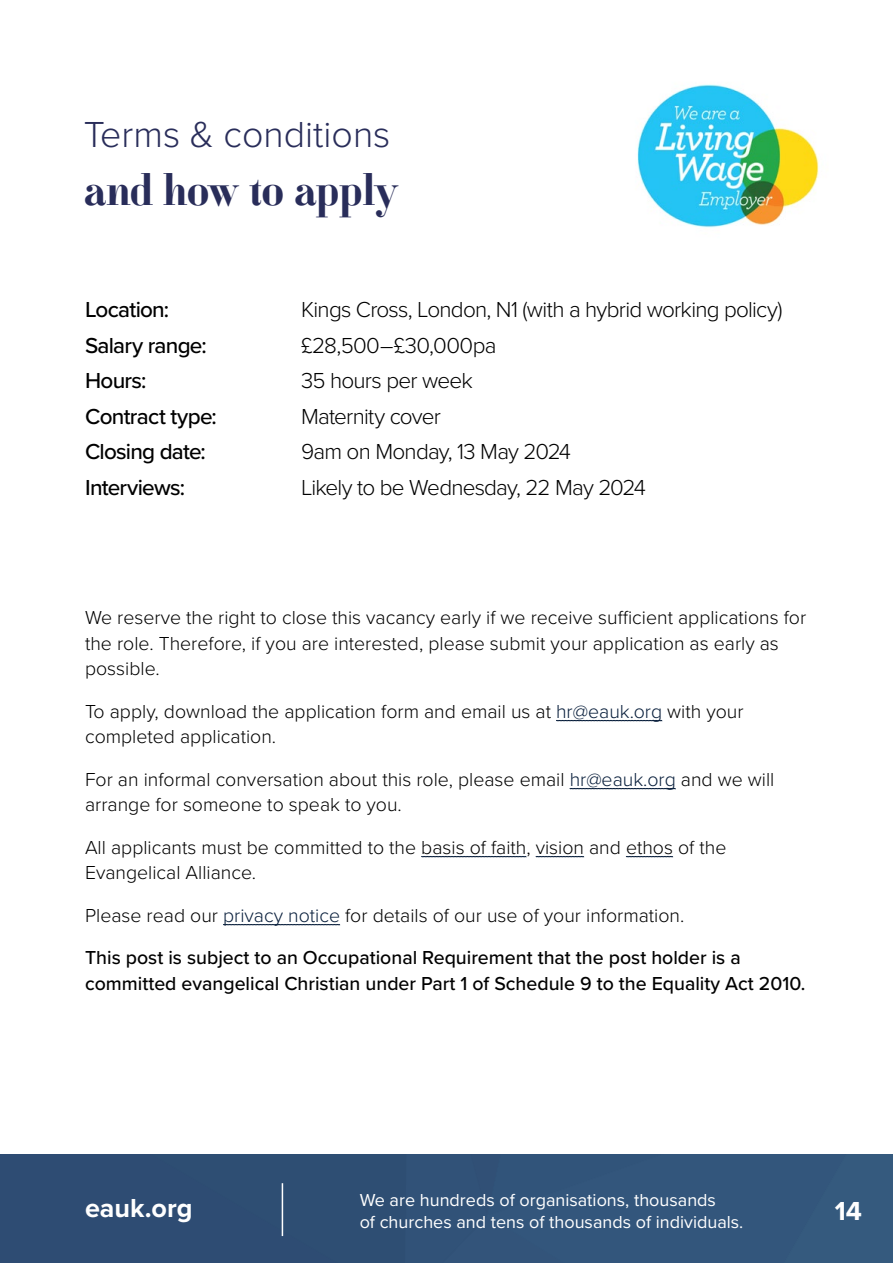
<style>
.page{position:relative;width:893px;height:1263px;background:#fff}
.page>*{position:absolute;margin:0;border:0;box-sizing:border-box;transform-origin:0 0}
.t1{font:46.5px "Waymar";letter-spacing:-.02em;color:#292d5a}
.t2{font:300 37.5px "Proxima Nova";color:#292d5a}
.t3{font:700 27px "Proxima Nova";color:#fff}
.t4{font:300 22.5px "Proxima Nova";letter-spacing:-.035em;color:#000}
.t5{font:500 22.5px "Proxima Nova";letter-spacing:-.03em;color:#000}
.t6{font:300 19.5px/25.5px "Proxima Nova";color:#000}
.t7{font:500 19.5px/42.5px "Proxima Nova";color:#000}
.t8{font:18px/21.6px "Proxima Nova";color:#fff}
.s1{color:#091f3c}
.s2{font-weight:300}
.s3{font-weight:300;color:#091f3c}
</style>
<div class="page">
<div style="left:0;top:1154px;width:893px;height:109px;background:#315278"></div>
<svg style="left:556px;top:720px;width:106px;height:1px"></svg>
<svg style="left:569px;top:788px;width:107px;height:1px"></svg>
<svg style="left:421px;top:856px;width:106px;height:1px"></svg>
<svg style="left:536px;top:856px;width:48px;height:1px"></svg>
<svg style="left:626px;top:856px;width:47px;height:1px"></svg>
<svg style="left:223px;top:924px;width:117px;height:1px"></svg>
<hr style="left:282px;top:1183px;width:1px;height:53px;background:#fff">
<img style="left:637px;top:84px;width:182px;height:144px">
<h2 class="t2" style="left:84px;top:106px;width:308px">Terms &amp; conditions</h2>
<h1 class="t1" style="left:84px;top:161px;width:317px">and how to apply</h1>
<p class="t5" style="left:85px;top:293px;width:86px">Location:</p>
<p class="t4" style="left:301px;top:293px;width:483px">Kings Cross, London, N1 (with a hybrid working policy)</p>
<p class="t5" style="left:85px;top:328px;width:123px">Salary range:</p>
<p class="t4" style="left:301px;top:328px;width:197px">£28,500–£30,000pa</p>
<p class="t5" style="left:85px;top:364px;width:63px">Hours:</p>
<p class="t4" style="left:301px;top:364px;width:173px">35 hours per week</p>
<p class="t5" style="left:85px;top:399px;width:133px">Contract type:</p>
<p class="t4" style="left:301px;top:399px;width:141px">Maternity cover</p>
<p class="t5" style="left:85px;top:435px;width:122px">Closing date:</p>
<p class="t4" style="left:301px;top:435px;width:271px">9am on Monday, 13 May 2024</p>
<p class="t5" style="left:85px;top:470px;width:101px">Interviews:</p>
<p class="t4" style="left:301px;top:470px;width:346px">Likely to be Wednesday, 22 May 2024</p>
<p class="t6" style="left:85px;top:604px;width:723px">We reserve the right to close this vacancy early if we receive sufficient applications for the role. Therefore, if you are interested, please submit your application as early as possible.</p>
<p class="t6" style="left:85px;top:697px;width:660px">To apply, download the application form and email us at <span class="s1">hr@eauk.org</span> with your completed application.</p>
<p class="t6" style="left:85px;top:765px;width:691px">For an informal conversation about this role, please email <span class="s1">hr@eauk.org</span> and we will arrange for someone to speak to you.</p>
<p class="t6" style="left:85px;top:833px;width:643px">All applicants must be committed to the basis of faith, vision and ethos of the<br>Evangelical Alliance.</p>
<p class="t7" style="left:85px;top:893px;width:657px"><span class="s2">Please read our</span> <span class="s3">privacy notice</span> <span class="s2">for details of our use of your information.<br></span>This post is subject to an Occupational Requirement that the post holder is a</p>
<p class="t7" style="left:85px;top:961px;width:722px">committed evangelical Christian under Part 1 of Schedule 9 to the Equality Act 2010.</p>
<h3 class="t3" style="left:85px;top:1188px;width:109px">eauk.org</h3>
<p class="t8" style="left:360px;top:1188px;width:385px">We are hundreds of organisations, thousands<br>of churches and tens of thousands of individuals.</p>
<h3 class="t3" style="left:835px;top:1191px;width:29px">14</h3>
</div>
